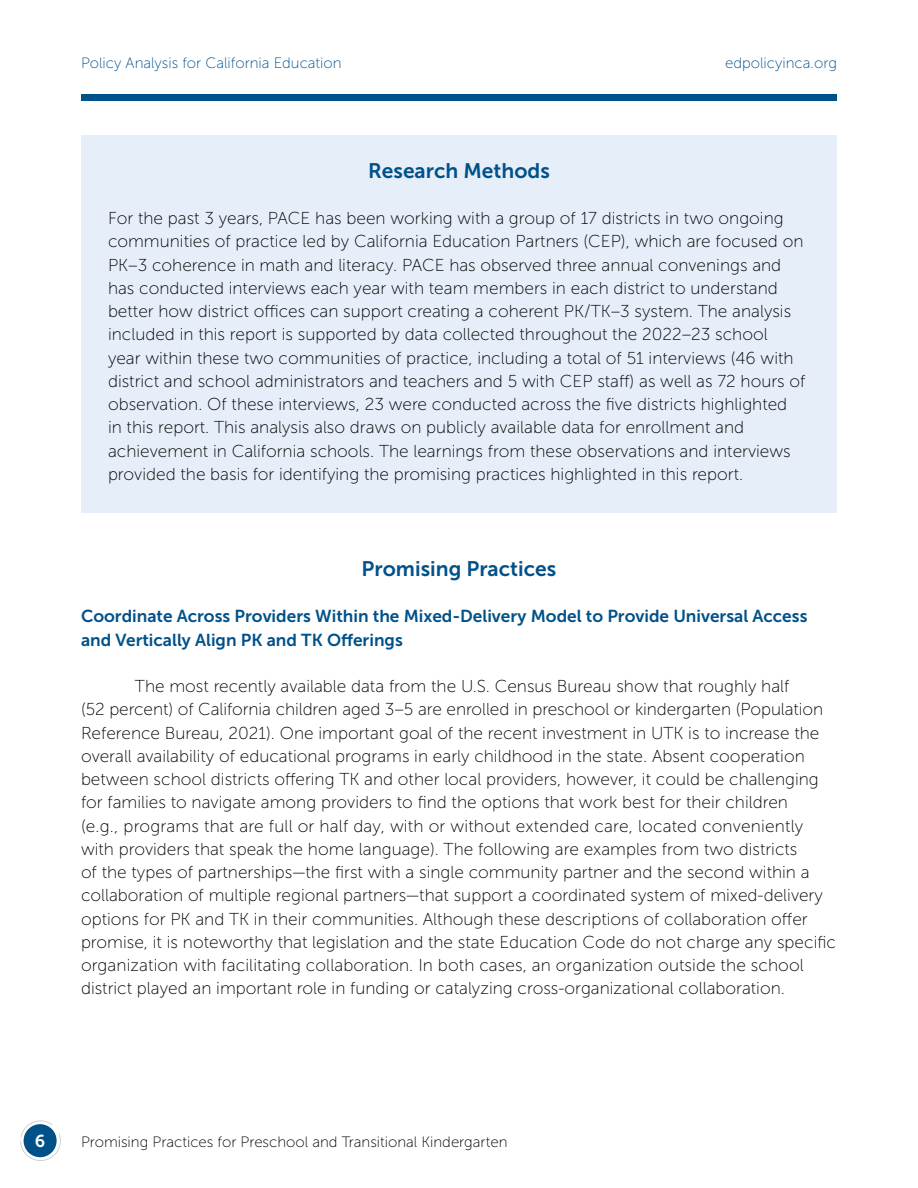
<style>
.page{position:relative;width:918px;height:1188px;background:#fff}
.page>*{position:absolute;margin:0;border:0;box-sizing:border-box;transform-origin:0 0}
.t1{font:21px "Museo Sans 700";color:#00518a}
.t2{font:17.25px/23.2px "Museo Sans 100";color:#000}
.t3{font:17.25px/23.2px "Museo Sans 700";color:#00518a}
.t4{font:17.25px "Museo Sans 700";color:#fff}
.t5{font:15px "Museo Sans 100";color:#000}
.t6{font:15px "Museo Sans 100";color:#00518a}
</style>
<div class="page">
<svg style="left:20px;top:1120px;width:41px;height:41px"></svg>
<div style="left:81px;top:94px;width:756px;height:7px;background:#00518a"></div>
<div style="left:81px;top:135px;width:756px;height:378px;background:#e6eff9"></div>
<p class="t6" style="left:81px;top:54px;width:262px">Policy Analysis for California Education</p>
<p class="t6" style="left:725px;top:54px;width:113px">edpolicyinca.org</p>
<p class="t1" style="left:368px;top:159px;width:183px">Research Methods</p>
<p class="t2" style="left:108px;top:207px;width:699px">For the past 3 years, PACE has been working with a group of 17 districts in two ongoing communities of practice led by California Education Partners (CEP), which are focused on PK–3 coherence in math and literacy. PACE has observed three annual convenings and has conducted interviews each year with team members in each district to understand better how district offices can support creating a coherent PK/TK–3 system. The analysis included in this report is supported by data collected throughout the 2022–23 school<br>year within these two communities of practice, including a total of 51 interviews (46 with district and school administrators and teachers and 5 with CEP staff) as well as 72 hours of observation. Of these interviews, 23 were conducted across the five districts highlighted in this report. This analysis also draws on publicly available data for enrollment and achievement in California schools. The learnings from these observations and interviews provided the basis for identifying the promising practices highlighted in this report.</p>
<p class="t1" style="left:362px;top:557px;width:196px">Promising Practices</p>
<p class="t3" style="left:81px;top:605px;width:728px">Coordinate Across Providers Within the Mixed-Delivery Model to Provide Universal Access and Vertically Align PK and TK Offerings</p>
<p class="t2" style="left:81px;top:675px;width:756px;text-indent:54px">The most recently available data from the U.S. Census Bureau show that roughly half<br>(52 percent) of California children aged 3–5 are enrolled in preschool or kindergarten (Population Reference Bureau, 2021). One important goal of the recent investment in UTK is to increase the overall availability of educational programs in early childhood in the state. Absent cooperation between school districts offering TK and other local providers, however, it could be challenging for families to navigate among providers to find the options that work best for their children<br>(e.g., programs that are full or half day, with or without extended care, located conveniently with providers that speak the home language). The following are examples from two districts<br>of the types of partnerships—the first with a single community partner and the second within a collaboration of multiple regional partners—that support a coordinated system of mixed-delivery options for PK and TK in their communities. Although these descriptions of collaboration offer promise, it is noteworthy that legislation and the state Education Code do not charge any specific organization with facilitating collaboration. In both cases, an organization outside the school district played an important role in funding or catalyzing cross-organizational collaboration.</p>
<p class="t4" style="left:35px;top:1131px;width:12px">6</p>
<p class="t5" style="left:81px;top:1134px;width:428px">Promising Practices for Preschool and Transitional Kindergarten</p>
</div>
